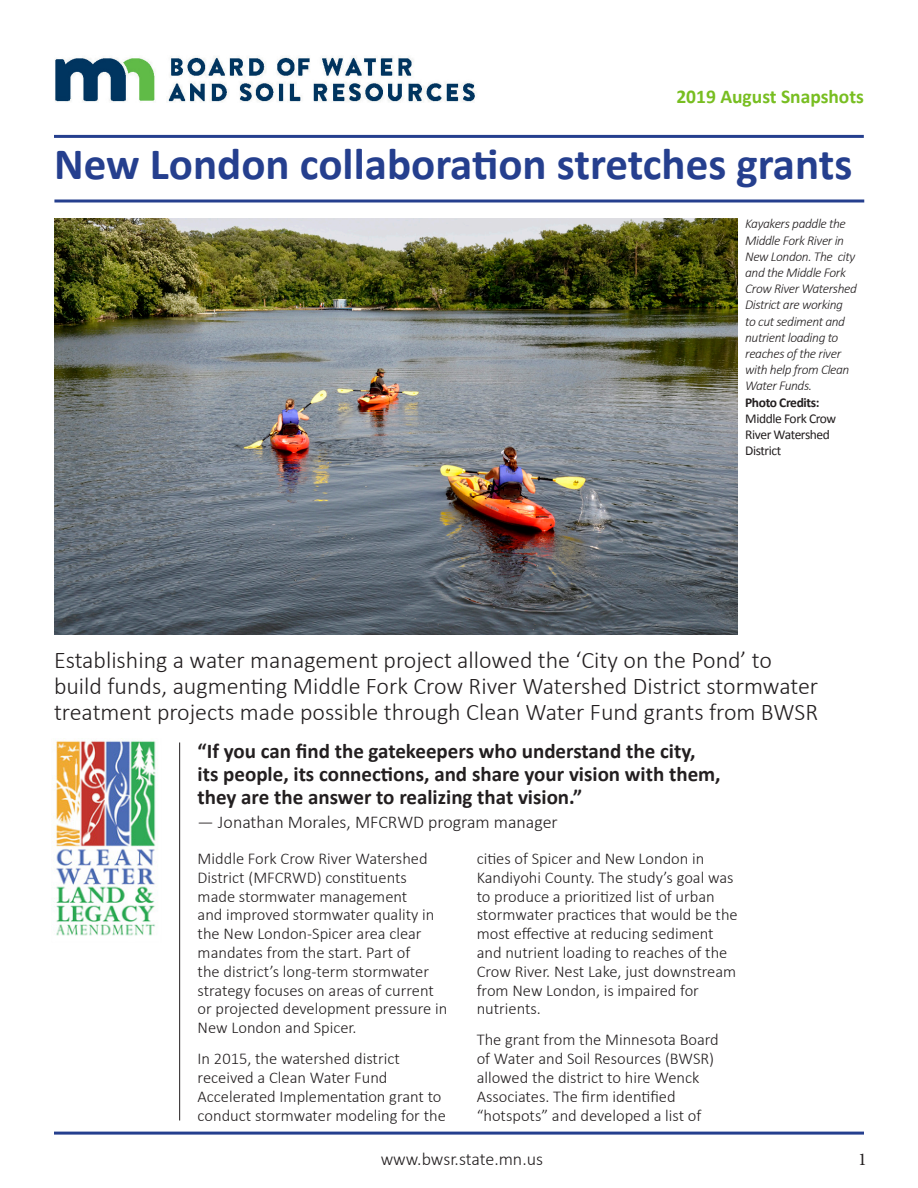
<style>
.page{position:relative;width:918px;height:1188px;background:#fff}
.page>*{position:absolute;margin:0;border:0;box-sizing:border-box;transform-origin:0 0}
.t1{font:700 45px "Calibri";color:#253f8e}
.t2{font:300 24px/26px "Calibri";color:#231f20}
.t3{font:700 21px/22.6px "Calibri";color:#231f20}
.t4{font:700 19.5px "Calibri";color:#78be21}
.t5{font:300 18px "Calibri";color:#231f20}
.t6{font:18px "Minion Pro";color:#231f20}
.t7{font:300 16.5px/18.8px "Calibri";color:#231f20}
.t8{font:italic 300 13.5px/16.2px "Calibri";letter-spacing:-.03em;color:#231f20}
.t9{font:13.5px/16.2px "Calibri";letter-spacing:-.03em;color:#231f20}
.t10{font:700 13.5px "Calibri";letter-spacing:-.03em;color:#231f20}
</style>
<div class="page">
<img style="left:55px;top:57px;width:420px;height:45px">
<img style="left:52px;top:738px;width:104px;height:198px">
<hr style="left:54px;top:135px;width:810px;height:3px;background:#253f8e">
<hr style="left:54px;top:200px;width:810px;height:2px;background:#253f8e">
<hr style="left:179px;top:742px;width:1px;height:378px;background:#231f20">
<img style="left:54px;top:219px;width:684px;height:415px">
<hr style="left:54px;top:1132px;width:810px;height:3px;background:#253f8e">
<p class="t4" style="left:676px;top:84px;width:189px">2019 August Snapshots</p>
<p class="t1" style="left:54px;top:135px;width:800px">New London collaboration stretches grants</p>
<p class="t8" style="left:745px;top:216px;width:113px">Kayakers paddle the<br>Middle Fork River in<br>New London. The city and the Middle Fork<br>Crow River Watershed<br>District are working to cut sediment and nutrient loading to reaches of the river with help from Clean<br>Water Funds.</p>
<p class="t10" style="left:745px;top:394px;width:76px">Photo Credits:</p>
<p class="t9" style="left:745px;top:410px;width:93px">Middle Fork Crow<br>River Watershed<br>District</p>
<p class="t2" style="left:54px;top:647px;width:766px">Establishing a water management project allowed the ‘City on the Pond’ to build funds, augmenting Middle Fork Crow River Watershed District stormwater treatment projects made possible through Clean Water Fund grants from BWSR</p>
<p class="t3" style="left:198px;top:740px;width:525px">“If you can find the gatekeepers who understand the city, its people, its connections, and share your vision with them, they are the answer to realizing that vision.”</p>
<p class="t5" style="left:198px;top:810px;width:362px">— Jonathan Morales, MFCRWD program manager</p>
<p class="t7" style="left:198px;top:849px;width:251px">Middle Fork Crow River Watershed<br>District (MFCRWD) constituents made stormwater management<br>and improved stormwater quality in the New London-Spicer area clear mandates from the start. Part of<br>the district’s long-term stormwater strategy focuses on areas of current or projected development pressure in<br>New London and Spicer.</p>
<p class="t7" style="left:198px;top:1049px;width:250px">In 2015, the watershed district received a Clean Water Fund Accelerated Implementation grant to conduct stormwater modeling for the</p>
<p class="t7" style="left:477px;top:849px;width:263px">cities of Spicer and New London in Kandiyohi County. The study’s goal was to produce a prioritized list of urban stormwater practices that would be the most effective at reducing sediment and nutrient loading to reaches of the Crow River. Nest Lake, just downstream from New London, is impaired for nutrients.</p>
<p class="t7" style="left:477px;top:1030px;width:244px">The grant from the Minnesota Board of Water and Soil Resources (BWSR) allowed the district to hire Wenck Associates. The firm identified “hotspots” and developed a list of</p>
<p class="t5" style="left:381px;top:1148px;width:164px">www.bwsr.state.mn.us</p>
<p class="t6" style="left:858px;top:1147px;width:10px">1</p>
</div>
